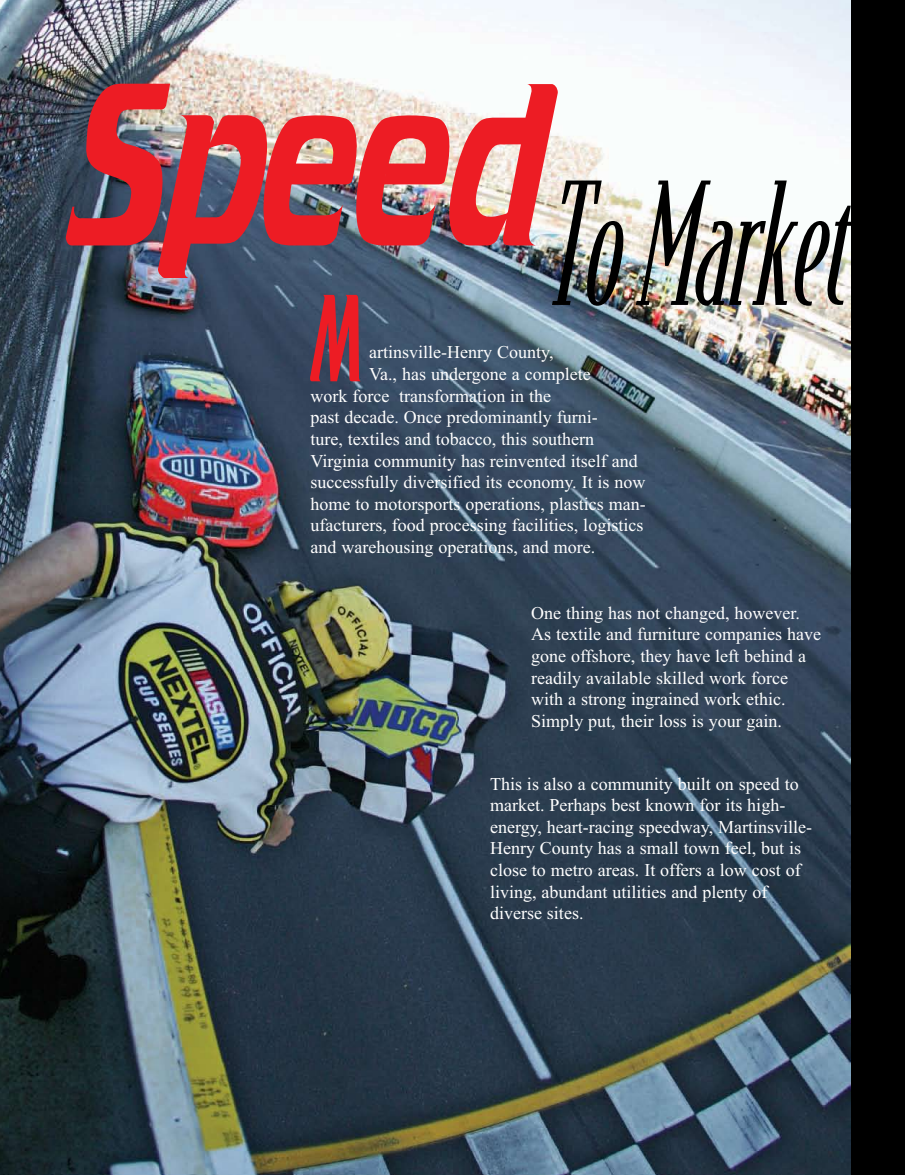
<style>
.page{position:relative;width:905px;height:1175px;background:#fff}
.page>*{position:absolute;margin:0;border:0;box-sizing:border-box;transform-origin:0 0}
.t1{font:italic 300 161.1px "Bodega Serif";color:#000;scale:.87 1}
.t2{font:108px "Crillee";color:#ed1c24;scale:.5 1}
.t3{font:18px/21.6px "Times New Roman";color:#fff}
</style>
<div class="page">
<div style="left:0;top:0;width:904px;height:1174px;background:#000"></div>
<img style="left:0;top:0;width:850px;height:1174px">
<h1 class="t1" style="left:66px;top:153px;width:933px"><sup>Spee</sup> <sup>d</sup>ToMarket</h1>
<h2 class="t2" style="left:310px;top:261px;width:105px">M</h2>
<p class="t3" style="left:369px;top:341px;width:186px">artinsville-Henry County,</p>
<p class="t3" style="left:369px;top:363px;width:223px">Va., has undergone a complete</p>
<p class="t3" style="left:310px;top:384px;width:242px">work force transformation in the</p>
<p class="t3" style="left:310px;top:406px;width:289px">past decade. Once predominantly furni-</p>
<p class="t3" style="left:310px;top:428px;width:285px">ture, textiles and tobacco, this southern</p>
<p class="t3" style="left:310px;top:449px;width:329px">Virginia community has reinvented itself and</p>
<p class="t3" style="left:310px;top:471px;width:336px">successfully diversified its economy. It is now</p>
<p class="t3" style="left:310px;top:492px;width:337px">home to motorsports operations, plastics man-</p>
<p class="t3" style="left:310px;top:514px;width:334px">ufacturers, food processing facilities, logistics</p>
<p class="t3" style="left:310px;top:536px;width:286px">and warehousing operations, and more.</p>
<p class="t3" style="left:531px;top:601px;width:291px">One thing has not changed, however.<br>As textile and furniture companies have gone offshore, they have left behind a readily available skilled work force with a strong ingrained work ethic.<br>Simply put, their loss is your gain.</p>
<p class="t3" style="left:490px;top:772px;width:324px">This is also a community built on speed to market. Perhaps best known for its high&shy;energy, heart-racing speedway, Martinsville-Henry County has a small town feel, but is close to metro areas. It offers a low cost of living, abundant utilities and plenty of diverse sites.</p>
</div>
